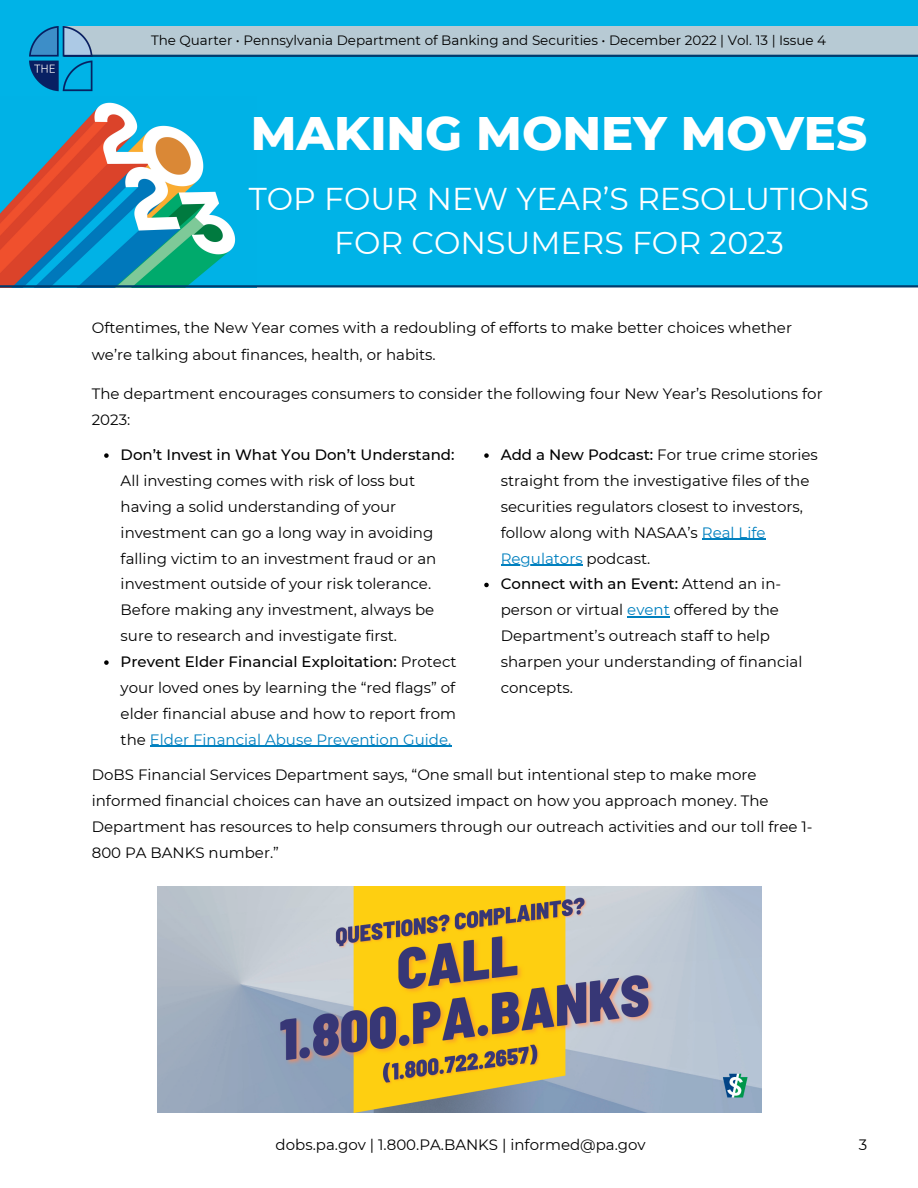
<style>
.page{position:relative;width:918px;height:1188px;background:#fff}
.page>*{position:absolute;margin:0;border:0;box-sizing:border-box;transform-origin:0 0}
.t1{font:800 48px "Montserrat";color:#fff}
.t2{font:31.5px/43.8px "Montserrat";color:#fff;text-align:center}
.t3{font:15px/25.8px "Montserrat";color:#000}
.t4{font:500 15px "Montserrat";color:#000}
.t5{font:13.5px "Montserrat";color:#000}
.s1{font-weight:500}
.s2{color:#0080bf}
</style>
<div class="page">
<div style="left:0;top:0;width:918px;height:285px;background:#00b3e7"></div>
<div style="left:64px;top:27px;width:854px;height:29px;background:#b7cad4"></div>
<hr style="left:64px;top:55px;width:854px;height:2px;background:#003b6d">
<img style="left:30px;top:27px;width:65px;height:65px">
<img style="left:0;top:102px;width:236px;height:183px">
<svg style="left:104px;top:453px;width:5px;height:5px"></svg>
<svg style="left:104px;top:660px;width:5px;height:5px"></svg>
<hr style="left:150px;top:746px;width:301px;height:1px;background:#0080bf">
<svg style="left:484px;top:453px;width:5px;height:5px"></svg>
<hr style="left:702px;top:539px;width:64px;height:1px;background:#0080bf">
<hr style="left:501px;top:565px;width:82px;height:1px;background:#0080bf">
<svg style="left:484px;top:583px;width:5px;height:4px"></svg>
<hr style="left:627px;top:616px;width:43px;height:2px;background:#0080bf">
<hr style="left:0;top:285px;width:918px;height:2px;background:#003b6d">
<img style="left:157px;top:886px;width:604px;height:226px">
<p class="t5" style="left:151px;top:32px;width:677px">The Quarter • Pennsylvania Department of Banking and Securities • December 2022 | Vol. 13 | Issue 4</p>
<h1 class="t1" style="left:251px;top:104px;width:618px">MAKING MONEY MOVES</h1>
<h2 class="t2" style="left:249px;top:176px;width:622px">TOP FOUR NEW YEAR’S RESOLUTIONS<br>FOR CONSUMERS FOR 2023</h2>
<p class="t3" style="left:92px;top:315px;width:702px;line-height:26.2px">Oftentimes, the New Year comes with a redoubling of efforts to make better choices whether we’re talking about finances, health, or habits.</p>
<p class="t3" style="left:92px;top:380px;width:732px;line-height:26.2px">The department encourages consumers to consider the following four New Year’s Resolutions for<br>2023:</p>
<p class="t4" style="left:121px;top:446px;width:335px">Don’t Invest in What You Don’t Understand:</p>
<p class="t3" style="left:121px;top:468px;width:337px">All investing comes with risk of loss but having a solid understanding of your investment can go a long way in avoiding falling victim to an investment fraud or an investment outside of your risk tolerance.<br>Before making any investment, always be sure to research and investigate first.<br><span class="s1">Prevent Elder Financial Exploitation:</span> Protect your loved ones by learning the “red flags” of elder financial abuse and how to report from the <span class="s2">Elder Financial Abuse Prevention Guide.</span></p>
<p class="t3" style="left:501px;top:442px;width:319px"><span class="s1">Add a New Podcast:</span> For true crime stories straight from the investigative files of the securities regulators closest to investors, follow along with NASAA’s <span class="s2">Real Life Regulators</span> podcast.<br><span class="s1">Connect with an Event:</span> Attend an in&shy;person or virtual <span class="s2">event</span> offered by the Department’s outreach staff to help sharpen your understanding of financial concepts.</p>
<p class="t3" style="left:92px;top:762px;width:722px">DoBS Financial Services Department says, “One small but intentional step to make more informed financial choices can have an outsized impact on how you approach money. The Department has resources to help consumers through our outreach activities and our toll free 1- 800 PA BANKS number.”</p>
<p class="t3" style="left:276px;top:1131px;width:372px">dobs.pa.gov | 1.800.PA.BANKS | informed@pa.gov</p>
<p class="t3" style="left:859px;top:1131px;width:10px">3</p>
</div>
